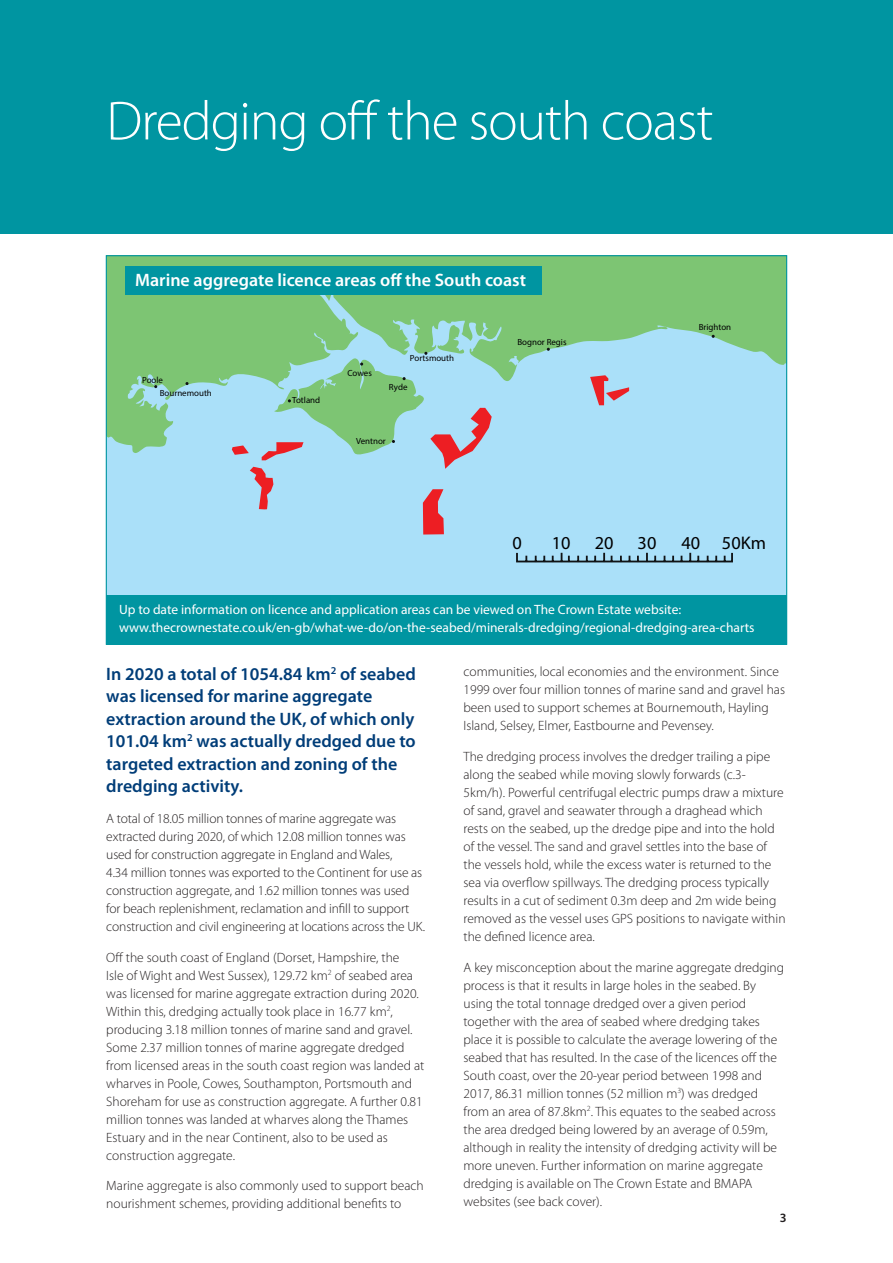
<style>
.page{position:relative;width:893px;height:1263px;background:#fff}
.page>*{position:absolute;margin:0;border:0;box-sizing:border-box;transform-origin:0 0}
.t1{font:300 55.5px "Myriad Pro";letter-spacing:-.02em;color:#fff}
.t2{font:18.3px "Myriad Pro";color:#000001}
.t3{font:600 18px/22.5px "Myriad Pro";color:#003d78}
.t4{font:600 18px "Myriad Pro";color:#fff}
.t5{font:300 13.5px/18px "Myriad Pro";color:#231f20}
.t6{font:13.5px/18px "Myriad Pro";color:#fff}
.t7{font:600 12.75px "Myriad Pro";color:#231f20}
.t8{font:8.85px/12.8px "Myriad Pro";color:#000001}
</style>
<div class="page">
<div style="left:0;top:0;width:893px;height:234px;background:#0095a1"></div>
<svg style="left:108px;top:257px;width:677px;height:338px;background:#9bd7ce"></svg>
<svg style="left:185px;top:382px;width:4px;height:3px"></svg>
<svg style="left:232px;top:324px;width:260px;height:210px;background:#a1cfcb"></svg>
<svg style="left:590px;top:375px;width:39px;height:30px"></svg>
<svg style="left:515px;top:551px;width:219px;height:13px;background:#85afc3"></svg>
<div style="left:106px;top:595px;width:681px;height:49px;background:#0095a1"></div>
<div style="left:125px;top:266px;width:417px;height:28px;background:#0095a1"></div>
<h1 class="t1" style="left:106px;top:90px;width:609px">Dredging off the south coast</h1>
<h3 class="t4" style="left:135px;top:268px;width:392px">Marine aggregate licence areas off the South coast</h3>
<p class="t8" style="left:160px;top:374px;width:54px;text-indent:-18px">Poole<br>Bournemouth</p>
<p class="t8" style="left:292px;top:394px;width:30px">Totland</p>
<p class="t8" style="left:348px;top:367px;width:26px">Cowes</p>
<p class="t8" style="left:410px;top:352px;width:46px">Portsmouth</p>
<p class="t8" style="left:389px;top:380px;width:20px">Ryde</p>
<p class="t8" style="left:356px;top:434px;width:31px">Ventnor</p>
<p class="t8" style="left:517px;top:335px;width:51px">Bognor Regis</p>
<p class="t8" style="left:699px;top:321px;width:34px">Brighton</p>
<h2 class="t2" style="left:512px;top:531px;width:11px">0</h2>
<h2 class="t2" style="left:552px;top:531px;width:20px">10</h2>
<h2 class="t2" style="left:595px;top:531px;width:20px">20</h2>
<h2 class="t2" style="left:638px;top:531px;width:20px">30</h2>
<h2 class="t2" style="left:681px;top:531px;width:86px">40 50Km</h2>
<p class="t6" style="left:119px;top:601px;width:637px">Up to date information on licence and application areas can be viewed on The Crown Estate website: www.thecrownestate.co.uk/en-gb/what-we-do/on-the-seabed/minerals-dredging/regional-dredging-area-charts</p>
<h3 class="t3" style="left:106px;top:662px;width:311px">In 2020 a total of 1054.84 km<sup>2</sup> of seabed was licensed for marine aggregate extraction around the UK, of which only 101.04 km<sup>2</sup> was actually dredged due to targeted extraction and zoning of the dredging activity.</h3>
<p class="t5" style="left:106px;top:809px;width:320px">A total of 18.05 million tonnes of marine aggregate was extracted during 2020, of which 12.08 million tonnes was used for construction aggregate in England and Wales,<br>4.34 million tonnes was exported to the Continent for use as construction aggregate, and 1.62 million tonnes was used for beach replenishment, reclamation and infill to support construction and civil engineering at locations across the UK.</p>
<p class="t5" style="left:106px;top:948px;width:320px">Off the south coast of England (Dorset, Hampshire, the<br>Isle of Wight and West Sussex), 129.72 km<sup>2</sup> of seabed area was licensed for marine aggregate extraction during 2020.<br>Within this, dredging actually took place in 16.77 km<sup>2</sup>, producing 3.18 million tonnes of marine sand and gravel.<br>Some 2.37 million tonnes of marine aggregate dredged from licensed areas in the south coast region was landed at wharves in Poole, Cowes, Southampton, Portsmouth and Shoreham for use as construction aggregate. A further 0.81 million tonnes was landed at wharves along the Thames Estuary and in the near Continent, also to be used as construction aggregate.</p>
<p class="t5" style="left:106px;top:1177px;width:319px">Marine aggregate is also commonly used to support beach nourishment schemes, providing additional benefits to</p>
<p class="t5" style="left:463px;top:663px;width:323px">communities, local economies and the environment. Since 1999 over four million tonnes of marine sand and gravel has been used to support schemes at Bournemouth, Hayling Island, Selsey, Elmer, Eastbourne and Pevensey.</p>
<p class="t5" style="left:463px;top:748px;width:324px">The dredging process involves the dredger trailing a pipe along the seabed while moving slowly forwards (c.3- 5km/h). Powerful centrifugal electric pumps draw a mixture of sand, gravel and seawater through a draghead which rests on the seabed, up the dredge pipe and into the hold of the vessel. The sand and gravel settles into the base of the vessels hold, while the excess water is returned to the sea via overflow spillways. The dredging process typically results in a cut of sediment 0.3m deep and 2m wide being removed as the vessel uses GPS positions to navigate within the defined licence area.</p>
<p class="t5" style="left:463px;top:958px;width:322px">A key misconception about the marine aggregate dredging process is that it results in large holes in the seabed. By using the total tonnage dredged over a given period together with the area of seabed where dredging takes place it is possible to calculate the average lowering of the seabed that has resulted. In the case of the licences off the South coast, over the 20-year period between 1998 and 2017, 86.31 million tonnes (52 million m<sup>3</sup>) was dredged from an area of 87.8km<sup>2</sup>. This equates to the seabed across the area dredged being lowered by an average of 0.59m, although in reality the intensity of dredging activity will be more uneven. Further information on marine aggregate dredging is available on The Crown Estate and BMAPA websites (see back cover).</p>
<p class="t7" style="left:780px;top:1209px;width:8px">3</p>
</div>
